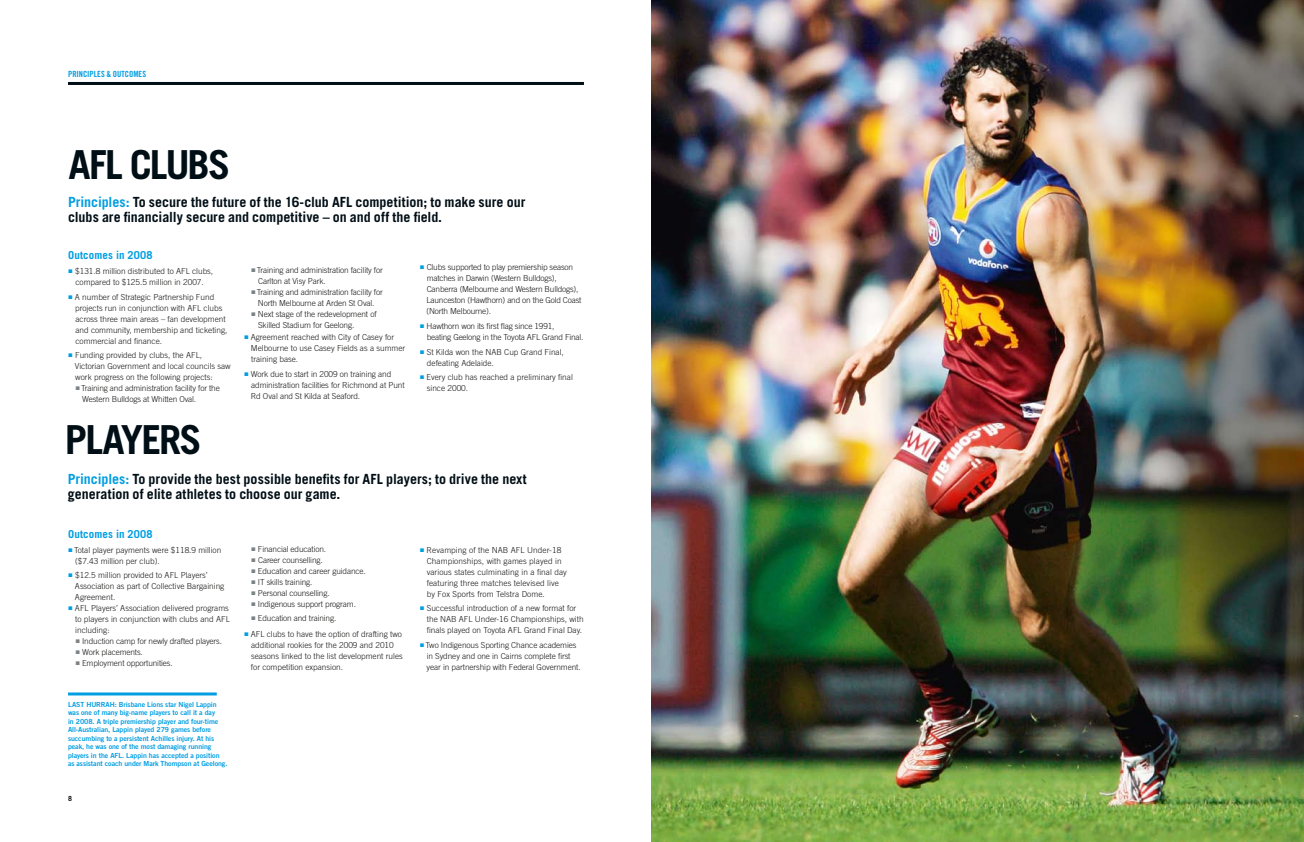
<style>
.page{position:relative;width:1304px;height:842px;background:#fff}
.page>*{position:absolute;margin:0;border:0;box-sizing:border-box;transform-origin:0 0}
.t1{font:700 40px "Trade Gothic LT";letter-spacing:-.045em;color:#000e16}
.t2{font:700 14px/15px "Trade Gothic LT";color:#000e16}
.t3{font:700 11px "Trade Gothic LT";letter-spacing:.01em;color:#009ee2}
.t4{font:8.5px "Trade Gothic LT Bold Cond Twenty";color:#009ee2}
.t5{font:300 8.2px/11px "Trade Gothic LT";color:#171615}
.t6{font:300 8.2px/11px "Trade Gothic LT";letter-spacing:-.02em;color:#171615}
.t7{font:7px/8.5px "Trade Gothic LT Bold Two";letter-spacing:-.01em;color:#009ee2}
.t8{font:700 7px "Trade Gothic LT";color:#171615}
.s1{color:#009ee2}
.s2{color:#7b8285}
</style>
<div class="page">
<hr style="left:68px;top:82px;width:516px;height:3px;background:#000e16">
<img style="left:652px;top:0;width:652px;height:842px">
<hr style="left:68px;top:692px;width:149px;height:3px;background:#009ee2">
<p class="t4" style="left:68px;top:69px;width:80px">PRINCIPLES &amp; OUTCOMES</p>
<h1 class="t1" style="left:68px;top:140px;width:119px">AFL CLUBS</h1>
<h2 class="t2" style="left:68px;top:195px;width:459px"><span class="s1">Principles:</span> To secure the future of the 16-club AFL competition; to make sure our clubs are financially secure and competitive – on and off the field.</h2>
<h3 class="t3" style="left:68px;top:249px;width:86px">Outcomes in 2008</h3>
<p class="t5" style="left:69px;top:266px;width:146px;text-align:center"><span class="s1">■</span> $131.8 million distributed to AFL clubs, compared to $125.5 million in 2007.</p>
<p class="t5" style="left:75px;top:291px;width:154px;text-indent:-7px"><span class="s1">■</span> A number of Strategic Partnership Fund projects run in conjunction with AFL clubs across three main areas – fan development and community, membership and ticketing, commercial and finance.</p>
<p class="t5" style="left:75px;top:350px;width:157px;text-indent:-6px"><span class="s1">■</span> Funding provided by clubs, the AFL,<br>Victorian Government and local councils saw work progress on the following projects:</p>
<p class="t5" style="left:82px;top:383px;width:139px;text-indent:-6px"><span class="s2">■</span> Training and administration facility for the<br>Western Bulldogs at Whitten Oval.</p>
<h1 class="t1" style="left:65px;top:415px;width:138px">Players</h1>
<p class="t5" style="left:258px;top:264px;width:126px;text-indent:-7px"><span class="s2">■</span> Training and administration facility for<br>Carlton at Visy Park.</p>
<p class="t5" style="left:251px;top:286px;width:133px;text-align:center"><span class="s2">■</span> Training and administration facility for<br>North Melbourne at Arden St Oval.</p>
<p class="t5" style="left:258px;top:308px;width:120px;text-indent:-7px"><span class="s2">■</span> Next stage of the redevelopment of<br>Skilled Stadium for Geelong.</p>
<p class="t5" style="left:251px;top:332px;width:156px;text-indent:-6px"><span class="s1">■</span> Agreement reached with City of Casey for<br>Melbourne to use Casey Fields as a summer training base.</p>
<p class="t5" style="left:251px;top:368px;width:155px;text-indent:-6px"><span class="s1">■</span> Work due to start in 2009 on training and administration facilities for Richmond at Punt<br>Rd Oval and St Kilda at Seaford.</p>
<p class="t6" style="left:426px;top:262px;width:157px;text-indent:-6px"><span class="s1">■</span> Clubs supported to play premiership season matches in Darwin (Western Bulldogs), Canberra (Melbourne and Western Bulldogs), Launceston (Hawthorn) and on the Gold Coast (North Melbourne).</p>
<p class="t6" style="left:427px;top:321px;width:158px;text-indent:-7px"><span class="s1">■</span> Hawthorn won its first flag since 1991,<br>beating Geelong in the Toyota AFL Grand Final.</p>
<p class="t5" style="left:427px;top:346px;width:138px;text-indent:-7px"><span class="s1">■</span> St Kilda won the NAB Cup Grand Final, defeating Adelaide.</p>
<p class="t5" style="left:427px;top:372px;width:147px;text-indent:-7px"><span class="s1">■</span> Every club has reached a preliminary final since 2000.</p>
<h2 class="t2" style="left:68px;top:471px;width:461px"><span class="s1">Principles:</span> To provide the best possible benefits for AFL players; to drive the next generation of elite athletes to choose our game.</h2>
<h3 class="t3" style="left:68px;top:527px;width:86px">Outcomes in 2008</h3>
<p class="t5" style="left:75px;top:544px;width:148px;text-indent:-6px"><span class="s1">■</span> Total player payments were $118.9 million ($7.43 million per club).</p>
<p class="t5" style="left:75px;top:570px;width:151px;text-indent:-6px"><span class="s1">■</span> $12.5 million provided to AFL Players’<br>Association as part of Collective Bargaining<br>Agreement.</p>
<p class="t5" style="left:75px;top:603px;width:156px;text-align:justify;text-indent:-7px"><span class="s1">■</span> AFL Players’ Association delivered programs to players in conjunction with clubs and AFL including:</p>
<p class="t5" style="left:76px;top:636px;width:148px"><span class="s2">■</span> Induction camp for newly drafted players.</p>
<p class="t5" style="left:76px;top:647px;width:69px"><span class="s2">■</span> Work placements.</p>
<p class="t5" style="left:76px;top:658px;width:98px"><span class="s2">■</span> Employment opportunities.</p>
<p class="t7" style="left:68px;top:700px;width:161px">LAST HURRAH: Brisbane Lions star Nigel Lappin was one of many big-name players to call it a day<br>in 2008. A triple premiership player and four-time All-Australian, Lappin played 279 games before succumbing to a persistent Achilles injury. At his peak, he was one of the most damaging running players in the AFL. Lappin has accepted a position as assistant coach under Mark Thompson at Geelong.</p>
<p class="t8" style="left:68px;top:794px;width:5px">8</p>
<p class="t5" style="left:251px;top:543px;width:76px"><span class="s2">■</span> Financial education.</p>
<p class="t5" style="left:251px;top:554px;width:73px"><span class="s2">■</span> Career counselling.</p>
<p class="t5" style="left:251px;top:565px;width:116px"><span class="s2">■</span> Education and career guidance.</p>
<p class="t5" style="left:251px;top:576px;width:63px"><span class="s2">■</span> IT skills training.</p>
<p class="t5" style="left:251px;top:587px;width:80px"><span class="s2">■</span> Personal counselling.</p>
<p class="t5" style="left:251px;top:598px;width:106px"><span class="s2">■</span> Indigenous support program.</p>
<p class="t5" style="left:251px;top:612px;width:86px"><span class="s2">■</span> Education and training.</p>
<p class="t5" style="left:251px;top:629px;width:153px;text-indent:-7px"><span class="s1">■</span> AFL clubs to have the option of drafting two additional rookies for the 2009 and 2010 seasons linked to the list development rules for competition expansion.</p>
<p class="t5" style="left:427px;top:544px;width:142px;text-indent:-7px"><span class="s1">■</span> Revamping of the NAB AFL Under-18<br>Championships, with games played in various states culminating in a final day featuring three matches televised live by Fox Sports from Telstra Dome.</p>
<p class="t5" style="left:427px;top:603px;width:158px;text-indent:-7px"><span class="s1">■</span> Successful introduction of a new format for the NAB AFL Under-16 Championships, with finals played on Toyota AFL Grand Final Day.</p>
<p class="t5" style="left:427px;top:640px;width:156px;text-indent:-6px"><span class="s1">■</span> Two Indigenous Sporting Chance academies in Sydney and one in Cairns complete first year in partnership with Federal Government.</p>
</div>
